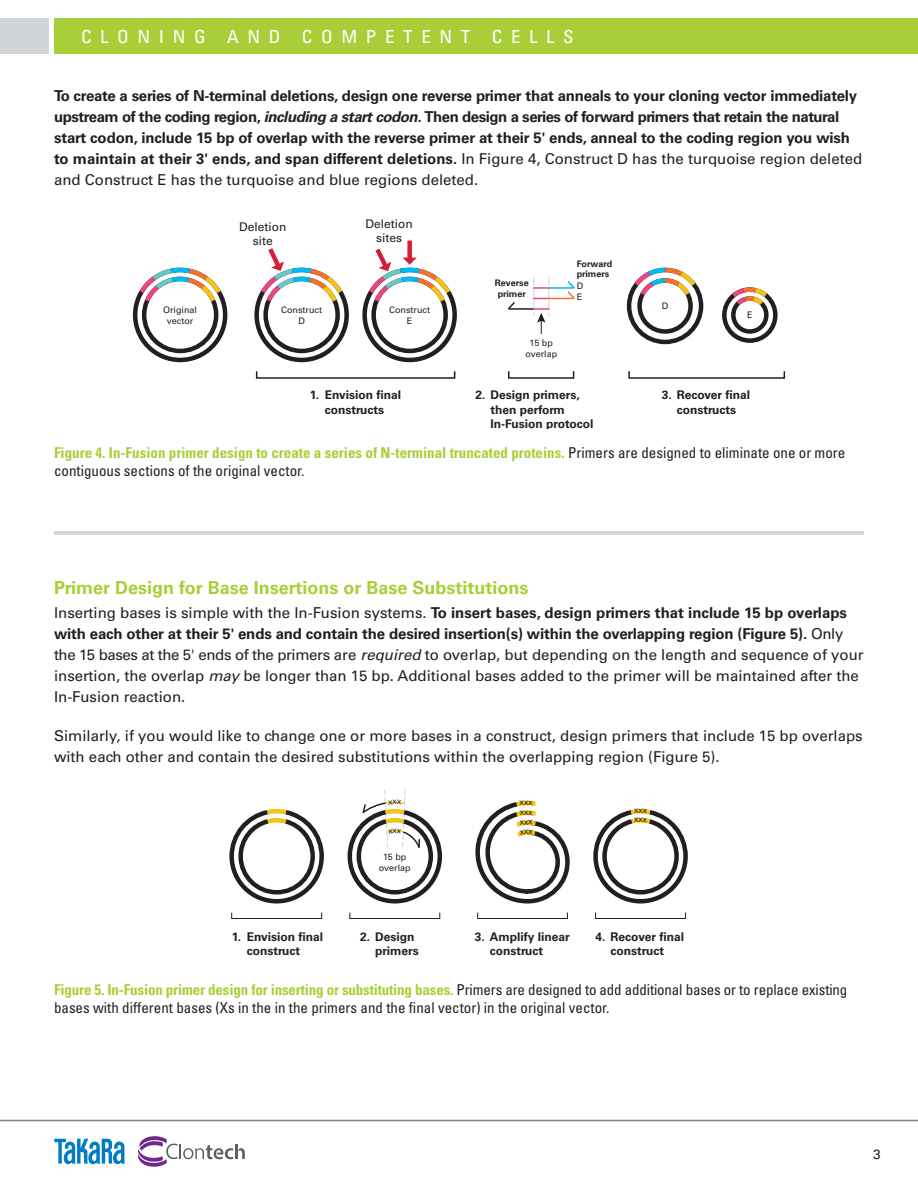
<style>
.page{position:relative;width:918px;height:1188px;background:#fff}
.page>*{position:absolute;margin:0;border:0;box-sizing:border-box;transform-origin:0 0}
.Subhead{font:700 18px "Univers LT Std";color:#a9cf38}
.t1{font:condensed 18px "Univers LT Std";letter-spacing:.45em;color:#fff;scale:1.06 1}
.Body_Text{font:15px/21px "Univers LT Std";color:#231f20}
.Body_Text-2{font:700 15px/21px "Univers LT Std";letter-spacing:-.015em;color:#231f20}
.FigureCaption{font:condensed 15px/18px "Univers LT Std";color:#231f20}
.t2{font:13.5px "Univers LT Std";color:#231f20}
.t3{font:700 12px/14.4px "Univers LT Std";color:#231f20}
.t4{font:12px/14.4px "Univers LT Std";color:#231f20;text-align:center}
.t5{font:9px/10.8px "Univers LT Std";color:#231f20;text-align:center}
.t6{font:700 9px/10.8px "Univers LT Std";color:#231f20;text-align:center}
.t7{font:6px "Univers LT Std";color:#030505}
.s1{font-style:italic}
.s2{font-weight:400}
.s3{font-weight:700;color:#a9cf38}
.s4{font-weight:700}
</style>
<div class="page">
<div style="left:54px;top:18px;width:864px;height:36px;background:#a9cf38"></div>
<div style="left:0;top:18px;width:50px;height:36px;background:#d0d5d9"></div>
<svg style="left:138px;top:1136px;width:107px;height:31px"></svg>
<svg style="left:54px;top:1139px;width:71px;height:25px"></svg>
<hr style="left:0;top:1120px;width:918px;height:1px;background:#807f83">
<svg style="left:254px;top:248px;width:95px;height:115px"></svg>
<svg style="left:508px;top:277px;width:67px;height:57px"></svg>
<svg style="left:255px;top:371px;width:320px;height:8px"></svg>
<div style="left:722px;top:287px;width:56px;height:56px;border:4px solid #231f20;border-radius:50%"></div>
<div style="left:628px;top:370px;width:157px;height:9px;border:2px solid #231f20"></div>
<div style="left:731px;top:296px;width:38px;height:38px;border:4px solid #231f20;border-radius:50%"></div>
<svg style="left:727px;top:287px;width:45px;height:23px"></svg>
<svg style="left:133px;top:267px;width:95px;height:96px"></svg>
<div style="left:407px;top:241px;width:5px;height:18px;background:#d61d3a"></div>
<svg style="left:362px;top:244px;width:95px;height:119px"></svg>
<div style="left:627px;top:268px;width:76px;height:76px;border:4px solid #231f20;border-radius:50%"></div>
<div style="left:637px;top:278px;width:56px;height:56px;border:4px solid #231f20;border-radius:50%"></div>
<svg style="left:630px;top:267px;width:70px;height:33px"></svg>
<hr style="left:54px;top:531px;width:810px;height:4px;background:#d0d5d9">
<svg style="left:229px;top:809px;width:95px;height:95px"></svg>
<svg style="left:231px;top:912px;width:455px;height:7px"></svg>
<svg style="left:347px;top:789px;width:96px;height:115px"></svg>
<svg style="left:475px;top:800px;width:95px;height:104px"></svg>
<svg style="left:593px;top:809px;width:95px;height:95px"></svg>
<p class="t1" style="left:81px;top:25px;width:467px">CLONING AND COMPETENT CELLS</p>
<p class="Body_Text-2" style="left:54px;top:85px;width:810px">To create a series of N-terminal deletions, design one reverse primer that anneals to your cloning vector immediately upstream of the coding region, <span class="s1">including a start codon.</span> Then design a series of forward primers that retain the natural start codon, include 15 bp of overlap with the reverse primer at their 5' ends, anneal to the coding region you wish to maintain at their 3' ends, and span different deletions. <span class="s2">In Figure 4, Construct D has the turquoise region deleted and Construct E has the turquoise and blue regions deleted.</span></p>
<p class="t4" style="left:239px;top:219px;width:49px">Deletion site</p>
<p class="t5" style="left:163px;top:304px;width:36px">Original vector</p>
<p class="t5" style="left:281px;top:304px;width:42px">Construct<br>D</p>
<p class="t4" style="left:365px;top:216px;width:49px">Deletion sites</p>
<p class="t5" style="left:389px;top:304px;width:42px">Construct<br>E</p>
<p class="t3" style="left:310px;top:388px;width:93px;text-align:center">1. Envision final constructs</p>
<p class="t6" style="left:495px;top:278px;width:35px">Reverse primer</p>
<p class="t5" style="left:525px;top:338px;width:33px">15 bp overlap</p>
<p class="t6" style="left:577px;top:258px;width:37px;text-align:left">Forward primers</p>
<p class="t5" style="left:577px;top:281px;width:8px">D</p>
<p class="t5" style="left:577px;top:291px;width:7px">E</p>
<p class="t3" style="left:490px;top:388px;width:105px;text-indent:-15px">2. Design primers, then perform<br>In-Fusion protocol</p>
<p class="t5" style="left:662px;top:301px;width:8px">D</p>
<p class="t5" style="left:747px;top:310px;width:7px">E</p>
<p class="t3" style="left:662px;top:388px;width:90px;text-align:center">3. Recover final constructs</p>
<p class="FigureCaption" style="left:54px;top:443px;width:793px"><span class="s3">Figure 4. In-Fusion primer design to create a series of N-terminal truncated proteins.</span> Primers are designed to eliminate one or more contiguous sections of the original vector.</p>
<p class="Subhead" style="left:54px;top:577px;width:476px">Primer Design for Base Insertions or Base Substitutions</p>
<p class="Body_Text" style="left:54px;top:602px;width:811px">Inserting bases is simple with the In-Fusion systems. <span class="s4">To insert bases, design primers that include 15 bp overlaps with each other at their 5' ends and contain the desired insertion(s) within the overlapping region (Figure 5).</span> Only the 15 bases at the 5' ends of the primers are <span class="s1">required</span> to overlap, but depending on the length and sequence of your insertion, the overlap <span class="s1">may</span> be longer than 15 bp. Additional bases added to the primer will be maintained after the In-Fusion reaction.</p>
<p class="Body_Text" style="left:54px;top:725px;width:810px">Similarly, if you would like to change one or more bases in a construct, design primers that include 15 bp overlaps with each other and contain the desired substitutions within the overlapping region (Figure 5).</p>
<p class="t7" style="left:393px;top:799px;width:6px">X</p>
<p class="t7" style="left:393px;top:828px;width:6px">X</p>
<p class="t5" style="left:379px;top:851px;width:33px">15 bp overlap</p>
<p class="t7" style="left:638px;top:807px;width:6px">X</p>
<p class="t7" style="left:638px;top:816px;width:6px">X</p>
<p class="t3" style="left:247px;top:929px;width:78px;text-indent:-15px">1. Envision final construct</p>
<p class="t3" style="left:375px;top:929px;width:45px;text-indent:-15px">2. Design primers</p>
<p class="t3" style="left:490px;top:929px;width:82px;text-indent:-15px">3. Amplify linear construct</p>
<p class="t3" style="left:596px;top:929px;width:90px;text-align:center">4. Recover final construct</p>
<p class="FigureCaption" style="left:54px;top:980px;width:795px"><span class="s3">Figure 5. In-Fusion primer design for inserting or substituting bases.</span> Primers are designed to add additional bases or to replace existing bases with different bases (Xs in the in the primers and the final vector) in the original vector.</p>
<p class="t2" style="left:873px;top:1146px;width:9px">3</p>
</div>
